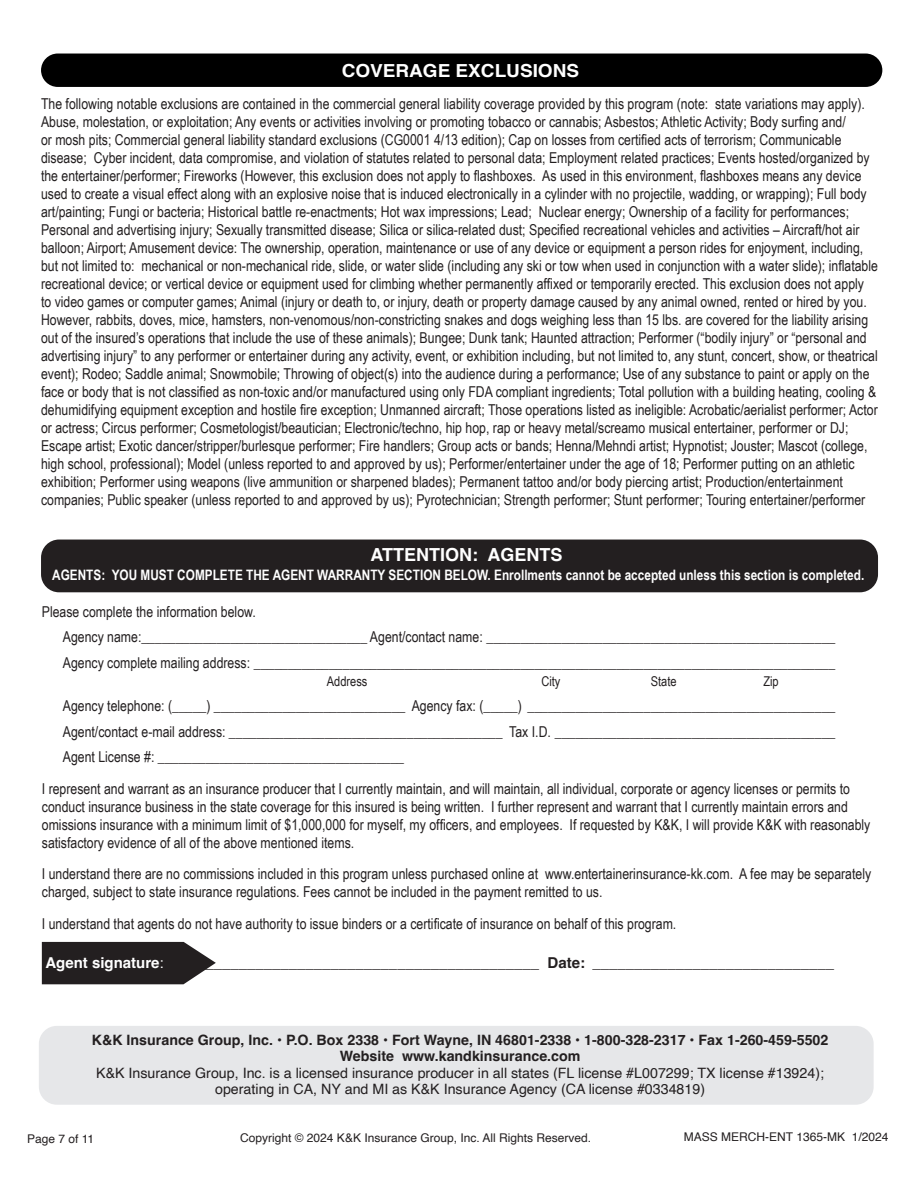
<style>
.page{position:relative;width:918px;height:1188px;background:#fff}
.page>*{position:absolute;margin:0;border:0;box-sizing:border-box;transform-origin:0 0}
.t1{font:700 18px "Helvetica";color:#fff;scale:1.05 1}
.t2{font:700 18px "Helvetica";color:#fff}
.t3{font:15px/18px "Arial Narrow";color:#231f20}
.t4{font:15px "Helvetica";color:#231f20}
.t5{font:700 14.4px "Arial Narrow";color:#fff}
.t6{font:14.25px/16.5px "Helvetica";color:#231f20;text-align:center}
.t7{font:700 14.25px/16.5px "Helvetica";color:#231f20;text-align:center}
.t8{font:13.5px "Arial Narrow";color:#231f20}
.t9{font:12px "Helvetica";color:#231f20}
.s1{font-weight:700;color:#fff}
.s2{color:#fff}
.s3{font-weight:700}
</style>
<div class="page">
<svg style="left:42px;top:942px;width:174px;height:42px;background:#373334"></svg>
<div style="left:41px;top:540px;width:837px;height:52px;background:#231f20;border-radius:18px"></div>
<div style="left:39px;top:1026px;width:835px;height:79px;background:#e6e7e9;border-radius:18px"></div>
<div style="left:41px;top:54px;width:841px;height:33px;background:#000;border-radius:17px"></div>
<p class="t1" style="left:342px;top:60px;width:228px">COVERAGE EXCLUSIONS</p>
<p class="t3" style="left:41px;top:94px;width:838px">The following notable exclusions are contained in the commercial general liability coverage provided by this program (note: state variations may apply).<br>Abuse, molestation, or exploitation; Any events or activities involving or promoting tobacco or cannabis; Asbestos; Athletic Activity; Body surfing and/<br>or mosh pits; Commercial general liability standard exclusions (CG0001 4/13 edition); Cap on losses from certified acts of terrorism; Communicable disease; Cyber incident, data compromise, and violation of statutes related to personal data; Employment related practices; Events hosted/organized by the entertainer/performer; Fireworks (However, this exclusion does not apply to flashboxes. As used in this environment, flashboxes means any device used to create a visual effect along with an explosive noise that is induced electronically in a cylinder with no projectile, wadding, or wrapping); Full body art/painting; Fungi or bacteria; Historical battle re-enactments; Hot wax impressions; Lead; Nuclear energy; Ownership of a facility for performances; Personal and advertising injury; Sexually transmitted disease; Silica or silica-related dust; Specified recreational vehicles and activities – Aircraft/hot air balloon; Airport; Amusement device: The ownership, operation, maintenance or use of any device or equipment a person rides for enjoyment, including, but not limited to: mechanical or non-mechanical ride, slide, or water slide (including any ski or tow when used in conjunction with a water slide); inflatable recreational device; or vertical device or equipment used for climbing whether permanently affixed or temporarily erected. This exclusion does not apply to video games or computer games; Animal (injury or death to, or injury, death or property damage caused by any animal owned, rented or hired by you.<br>However, rabbits, doves, mice, hamsters, non-venomous/non-constricting snakes and dogs weighing less than 15 lbs. are covered for the liability arising out of the insured’s operations that include the use of these animals); Bungee; Dunk tank; Haunted attraction; Performer (“bodily injury” or “personal and advertising injury” to any performer or entertainer during any activity, event, or exhibition including, but not limited to, any stunt, concert, show, or theatrical event); Rodeo; Saddle animal; Snowmobile; Throwing of object(s) into the audience during a performance; Use of any substance to paint or apply on the face or body that is not classified as non-toxic and/or manufactured using only FDA compliant ingredients; Total pollution with a building heating, cooling &amp; dehumidifying equipment exception and hostile fire exception; Unmanned aircraft; Those operations listed as ineligible: Acrobatic/aerialist performer; Actor or actress; Circus performer; Cosmetologist/beautician; Electronic/techno, hip hop, rap or heavy metal/screamo musical entertainer, performer or DJ; Escape artist; Exotic dancer/stripper/burlesque performer; Fire handlers; Group acts or bands; Henna/Mehndi artist; Hypnotist; Jouster; Mascot (college, high school, professional); Model (unless reported to and approved by us); Performer/entertainer under the age of 18; Performer putting on an athletic exhibition; Performer using weapons (live ammunition or sharpened blades); Permanent tattoo and/or body piercing artist; Production/entertainment companies; Public speaker (unless reported to and approved by us); Pyrotechnician; Strength performer; Stunt performer; Touring entertainer/performer</p>
<p class="t2" style="left:370px;top:543px;width:194px">ATTENTION: AGENTS</p>
<p class="t5" style="left:52px;top:564px;width:814px">AGENTS: YOU MUST COMPLETE THE AGENT WARRANTY SECTION BELOW. Enrollments cannot be accepted unless this section is completed.</p>
<p class="t3" style="left:63px;top:598px;width:774px;line-height:25.5px;text-indent:-21px">Please complete the information below.<br>Agency name:_________________________________ Agent/contact name: ___________________________________________________<br>Agency complete mailing address: _____________________________________________________________________________________</p>
<p class="t8" style="left:327px;top:671px;width:42px">Address</p>
<p class="t8" style="left:541px;top:671px;width:21px">City</p>
<p class="t8" style="left:651px;top:671px;width:27px">State</p>
<p class="t8" style="left:763px;top:671px;width:17px">Zip</p>
<p class="t3" style="left:63px;top:693px;width:774px;line-height:25.5px;text-align:justify">Agency telephone: (_____) ____________________________ Agency fax: (_____) _____________________________________________ Agent/contact e-mail address: ________________________________________ Tax I.D. _________________________________________ Agent License #: ____________________________________</p>
<p class="t3" style="left:42px;top:779px;width:830px">I represent and warrant as an insurance producer that I currently maintain, and will maintain, all individual, corporate or agency licenses or permits to conduct insurance business in the state coverage for this insured is being written. I further represent and warrant that I currently maintain errors and omissions insurance with a minimum limit of $1,000,000 for myself, my officers, and employees. If requested by K&amp;K, I will provide K&amp;K with reasonably satisfactory evidence of all of the above mentioned items.</p>
<p class="t3" style="left:42px;top:864px;width:831px">I understand there are no commissions included in this program unless purchased online at www.entertainerinsurance-kk.com. A fee may be separately charged, subject to state insurance regulations. Fees cannot be included in the payment remitted to us.</p>
<p class="t3" style="left:42px;top:914px;width:636px">I understand that agents do not have authority to issue binders or a certificate of insurance on behalf of this program.</p>
<p class="t4" style="left:45px;top:951px;width:790px"><span class="s1">Agent signature</span><span class="s2">:</span> ____________________________________________ <span class="s3">Date:</span> _____________________________</p>
<p class="t7" style="left:92px;top:1033px;width:738px">K&amp;K Insurance Group, Inc. • P.O. Box 2338 • Fort Wayne, IN 46801-2338 • 1-800-328-2317 • Fax 1-260-459-5502<br>Website www.kandkinsurance.com</p>
<p class="t6" style="left:96px;top:1065px;width:729px">K&amp;K Insurance Group, Inc. is a licensed insurance producer in all states (FL license #L007299; TX license #13924); operating in CA, NY and MI as K&amp;K Insurance Agency (CA license #0334819)</p>
<p class="t9" style="left:27px;top:1129px;width:69px">Page 7 of 11</p>
<p class="t9" style="left:240px;top:1128px;width:353px">Copyright © 2024 K&amp;K Insurance Group, Inc. All Rights Reserved.</p>
<p class="t9" style="left:684px;top:1127px;width:206px">MASS MERCH-ENT 1365-MK 1/2024</p>
</div>
